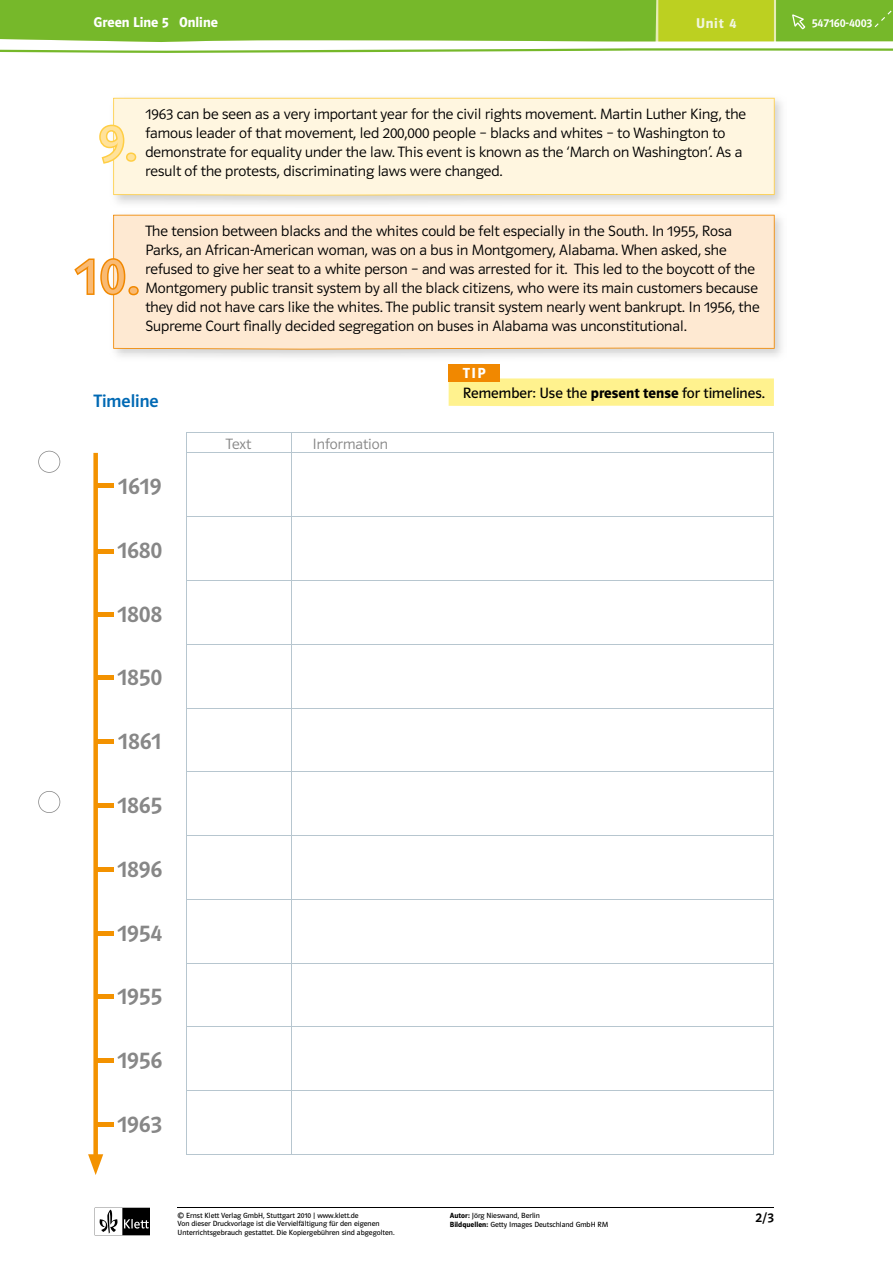
<style>
.page{position:relative;width:893px;height:1263px;background:#fff}
.page>*{position:absolute;margin:0;border:0;box-sizing:border-box;transform-origin:0 0}
.t1{font:52.5px "Polo ST11 K Buch";color:#f9ba73}
.t2{font:52.5px "Polo ST11 K Buch";color:#ffe29a}
.t3{font:24px "Polo ST11 K Krftg";color:#878787}
.t4{font:18px "Polo ST11 K Krftg";color:#0069b4}
.t5{font:15px/19.2px "Polo ST11 K Leicht";color:#000}
.t6{font:15px "Polo ST11 K Buch";color:#000}
.t7{font:15px "Polo ST11 K Leicht";color:#878787}
.t8{font:14.7px "Polo ST11 K Hfett";color:#fff}
.t9{font:14.25px "Polo ST11 K Hfett";color:#fff}
.t10{font:14.25px "Polo ST11 K Hfett";color:#f2f6de}
.t11{font:13.5px "Polo ST11 K Krftg";color:#000}
.t12{font:12px "Polo ST11 K Krftg";color:#fff}
.t13{font:7.5px/8.9px "Polo ST11 K Buch";color:#000}
.s1{font-family:"Polo ST11 K Hfett"}
</style>
<div class="page">
<svg style="left:99px;top:1208px;width:51px;height:27px"></svg>
<hr style="left:178px;top:1207px;width:596px;height:1px;background:#000">
<svg style="left:0;top:48px;width:893px;height:5px"></svg>
<svg style="left:0;top:0;width:893px;height:42px;background:#83bd2f"></svg>
<svg style="left:38px;top:451px;width:22px;height:22px"></svg>
<svg style="left:38px;top:791px;width:22px;height:22px"></svg>
<div style="left:113px;top:98px;width:662px;height:98px;background:#fff6e0"></div>
<svg style="left:99px;top:123px;width:27px;height:43px"></svg>
<div style="left:126px;top:152px;width:10px;height:10px;border:3px solid #ffce44;border-radius:50%"></div>
<div style="left:113px;top:215px;width:662px;height:135px;background:#fee9d2"></div>
<svg style="left:74px;top:257px;width:53px;height:40px"></svg>
<div style="left:128px;top:286px;width:11px;height:9px;border:3px solid #f18800;border-radius:50%"></div>
<hr style="left:186px;top:453px;width:1px;height:63px;background:#b7c6cf">
<hr style="left:291px;top:453px;width:1px;height:63px;background:#b7c6cf">
<hr style="left:773px;top:453px;width:1px;height:63px;background:#b7c6cf">
<hr style="left:186px;top:516px;width:105px;height:1px;background:#b7c6cf">
<hr style="left:186px;top:517px;width:1px;height:63px;background:#b7c6cf">
<hr style="left:291px;top:516px;width:482px;height:1px;background:#b7c6cf">
<hr style="left:291px;top:517px;width:1px;height:63px;background:#b7c6cf">
<hr style="left:773px;top:517px;width:1px;height:63px;background:#b7c6cf">
<hr style="left:186px;top:580px;width:105px;height:1px;background:#b7c6cf">
<hr style="left:186px;top:581px;width:1px;height:63px;background:#b7c6cf">
<hr style="left:291px;top:580px;width:482px;height:1px;background:#b7c6cf">
<hr style="left:291px;top:581px;width:1px;height:63px;background:#b7c6cf">
<hr style="left:773px;top:581px;width:1px;height:63px;background:#b7c6cf">
<hr style="left:186px;top:644px;width:105px;height:1px;background:#b7c6cf">
<hr style="left:186px;top:645px;width:1px;height:63px;background:#b7c6cf">
<hr style="left:291px;top:644px;width:482px;height:1px;background:#b7c6cf">
<hr style="left:291px;top:645px;width:1px;height:63px;background:#b7c6cf">
<hr style="left:773px;top:645px;width:1px;height:63px;background:#b7c6cf">
<hr style="left:186px;top:708px;width:105px;height:1px;background:#b7c6cf">
<hr style="left:186px;top:708px;width:1px;height:63px;background:#b7c6cf">
<hr style="left:291px;top:708px;width:482px;height:1px;background:#b7c6cf">
<hr style="left:291px;top:708px;width:1px;height:63px;background:#b7c6cf">
<hr style="left:773px;top:708px;width:1px;height:63px;background:#b7c6cf">
<hr style="left:186px;top:771px;width:105px;height:1px;background:#b7c6cf">
<hr style="left:186px;top:772px;width:1px;height:63px;background:#b7c6cf">
<hr style="left:291px;top:771px;width:482px;height:1px;background:#b7c6cf">
<hr style="left:291px;top:772px;width:1px;height:63px;background:#b7c6cf">
<hr style="left:773px;top:772px;width:1px;height:63px;background:#b7c6cf">
<hr style="left:186px;top:835px;width:105px;height:1px;background:#b7c6cf">
<hr style="left:186px;top:836px;width:1px;height:63px;background:#b7c6cf">
<hr style="left:291px;top:835px;width:482px;height:1px;background:#b7c6cf">
<hr style="left:291px;top:836px;width:1px;height:63px;background:#b7c6cf">
<hr style="left:773px;top:836px;width:1px;height:63px;background:#b7c6cf">
<hr style="left:186px;top:899px;width:105px;height:1px;background:#b7c6cf">
<hr style="left:186px;top:900px;width:1px;height:63px;background:#b7c6cf">
<hr style="left:291px;top:899px;width:482px;height:1px;background:#b7c6cf">
<hr style="left:291px;top:900px;width:1px;height:63px;background:#b7c6cf">
<hr style="left:773px;top:900px;width:1px;height:63px;background:#b7c6cf">
<hr style="left:186px;top:963px;width:105px;height:1px;background:#b7c6cf">
<hr style="left:186px;top:963px;width:1px;height:63px;background:#b7c6cf">
<hr style="left:291px;top:963px;width:482px;height:1px;background:#b7c6cf">
<hr style="left:291px;top:963px;width:1px;height:63px;background:#b7c6cf">
<hr style="left:773px;top:963px;width:1px;height:63px;background:#b7c6cf">
<hr style="left:186px;top:1026px;width:105px;height:1px;background:#b7c6cf">
<hr style="left:186px;top:1027px;width:1px;height:63px;background:#b7c6cf">
<hr style="left:291px;top:1026px;width:482px;height:1px;background:#b7c6cf">
<hr style="left:291px;top:1027px;width:1px;height:63px;background:#b7c6cf">
<hr style="left:773px;top:1027px;width:1px;height:63px;background:#b7c6cf">
<hr style="left:186px;top:1090px;width:105px;height:1px;background:#b7c6cf">
<hr style="left:186px;top:1091px;width:1px;height:63px;background:#b7c6cf">
<hr style="left:291px;top:1090px;width:482px;height:1px;background:#b7c6cf">
<hr style="left:291px;top:1091px;width:1px;height:63px;background:#b7c6cf">
<hr style="left:773px;top:1091px;width:1px;height:63px;background:#b7c6cf">
<hr style="left:186px;top:1154px;width:105px;height:1px;background:#b7c6cf">
<hr style="left:291px;top:1154px;width:482px;height:1px;background:#b7c6cf">
<hr style="left:186px;top:432px;width:105px;height:1px;background:#b7c6cf">
<svg style="left:186px;top:433px;width:1px;height:19px"></svg>
<hr style="left:291px;top:432px;width:482px;height:1px;background:#b7c6cf">
<svg style="left:291px;top:433px;width:1px;height:19px"></svg>
<svg style="left:773px;top:433px;width:1px;height:19px"></svg>
<hr style="left:186px;top:452px;width:105px;height:1px;background:#b7c6cf">
<hr style="left:291px;top:452px;width:482px;height:1px;background:#b7c6cf">
<div style="left:449px;top:378px;width:325px;height:28px;background:#fff28e"></div>
<div style="left:449px;top:365px;width:51px;height:17px;background:#f18800"></div>
<svg style="left:88px;top:453px;width:15px;height:722px"></svg>
<div style="left:96px;top:483px;width:17px;height:5px;background:#f39200"></div>
<div style="left:96px;top:549px;width:17px;height:5px;background:#f39200"></div>
<hr style="left:96px;top:612px;width:17px;height:4px;background:#f39200">
<hr style="left:96px;top:676px;width:17px;height:4px;background:#f39200">
<div style="left:96px;top:739px;width:17px;height:5px;background:#f39200"></div>
<div style="left:96px;top:803px;width:17px;height:5px;background:#f39200"></div>
<hr style="left:96px;top:867px;width:17px;height:4px;background:#f39200">
<hr style="left:96px;top:931px;width:17px;height:4px;background:#f39200">
<div style="left:96px;top:994px;width:17px;height:5px;background:#f39200"></div>
<div style="left:96px;top:1058px;width:17px;height:5px;background:#f39200"></div>
<div style="left:96px;top:1122px;width:17px;height:5px;background:#f39200"></div>
<p class="t9" style="left:94px;top:14px;width:126px">Green Line 5 Online</p>
<p class="t10" style="left:696px;top:15px;width:42px">Unit 4</p>
<p class="t12" style="left:812px;top:17px;width:62px">547160-4003</p>
<h1 class="t2" style="left:99px;top:114px;width:39px">9.</h1>
<p class="t5" style="left:145px;top:104px;width:602px">1963 can be seen as a very important year for the civil rights movement. Martin Luther King, the famous leader of that movement, led 200,000 people – blacks and whites – to Washington to demonstrate for equality under the law. This event is known as the ‘March on Washington’. As a result of the protests, discriminating laws were changed.</p>
<h1 class="t1" style="left:75px;top:247px;width:64px">10.</h1>
<p class="t5" style="left:145px;top:221px;width:616px">The tension between blacks and the whites could be felt especially in the South. In 1955, Rosa Parks, an African-American woman, was on a bus in Montgomery, Alabama. When asked, she refused to give her seat to a white person – and was arrested for it. This led to the boycott of the Montgomery public transit system by all the black citizens, who were its main customers because they did not have cars like the whites. The public transit system nearly went bankrupt. In 1956, the Supreme Court finally decided segregation on buses in Alabama was unconstitutional.</p>
<p class="t8" style="left:463px;top:365px;width:24px">TIP</p>
<p class="t4" style="left:94px;top:391px;width:67px">Timeline</p>
<h2 class="t3" style="left:118px;top:473px;width:45px">1619</h2>
<h2 class="t3" style="left:117px;top:537px;width:46px">1680</h2>
<h2 class="t3" style="left:117px;top:600px;width:46px">1808</h2>
<h2 class="t3" style="left:117px;top:664px;width:46px">1850</h2>
<h2 class="t3" style="left:118px;top:728px;width:45px">1861</h2>
<h2 class="t3" style="left:117px;top:792px;width:46px">1865</h2>
<h2 class="t3" style="left:117px;top:855px;width:46px">1896</h2>
<h2 class="t3" style="left:117px;top:919px;width:46px">1954</h2>
<h2 class="t3" style="left:117px;top:983px;width:46px">1955</h2>
<h2 class="t3" style="left:117px;top:1047px;width:46px">1956</h2>
<h2 class="t3" style="left:117px;top:1111px;width:46px">1963</h2>
<p class="t7" style="left:226px;top:435px;width:27px">Text</p>
<p class="t7" style="left:313px;top:435px;width:77px">Information</p>
<p class="t6" style="left:463px;top:384px;width:303px">Remember: Use the <span class="s1">present tense</span> for timelines.</p>
<p class="t13" style="left:178px;top:1211px;width:218px">© Ernst Klett Verlag GmbH, Stuttgart 2010 | www.klett.de<br>Von dieser Druckvorlage ist die Vervielfältigung für den eigenen<br>Unterrichtsgebrauch gestattet. Die Kopiergebühren sind abgegolten.</p>
<p class="t13" style="left:450px;top:1211px;width:160px"><span class="s1">Autor:</span> Jörg Nieswand, Berlin<br><span class="s1">Bildquellen:</span> Getty Images Deutschland GmbH RM</p>
<p class="t11" style="left:756px;top:1210px;width:20px">2/3</p>
</div>
